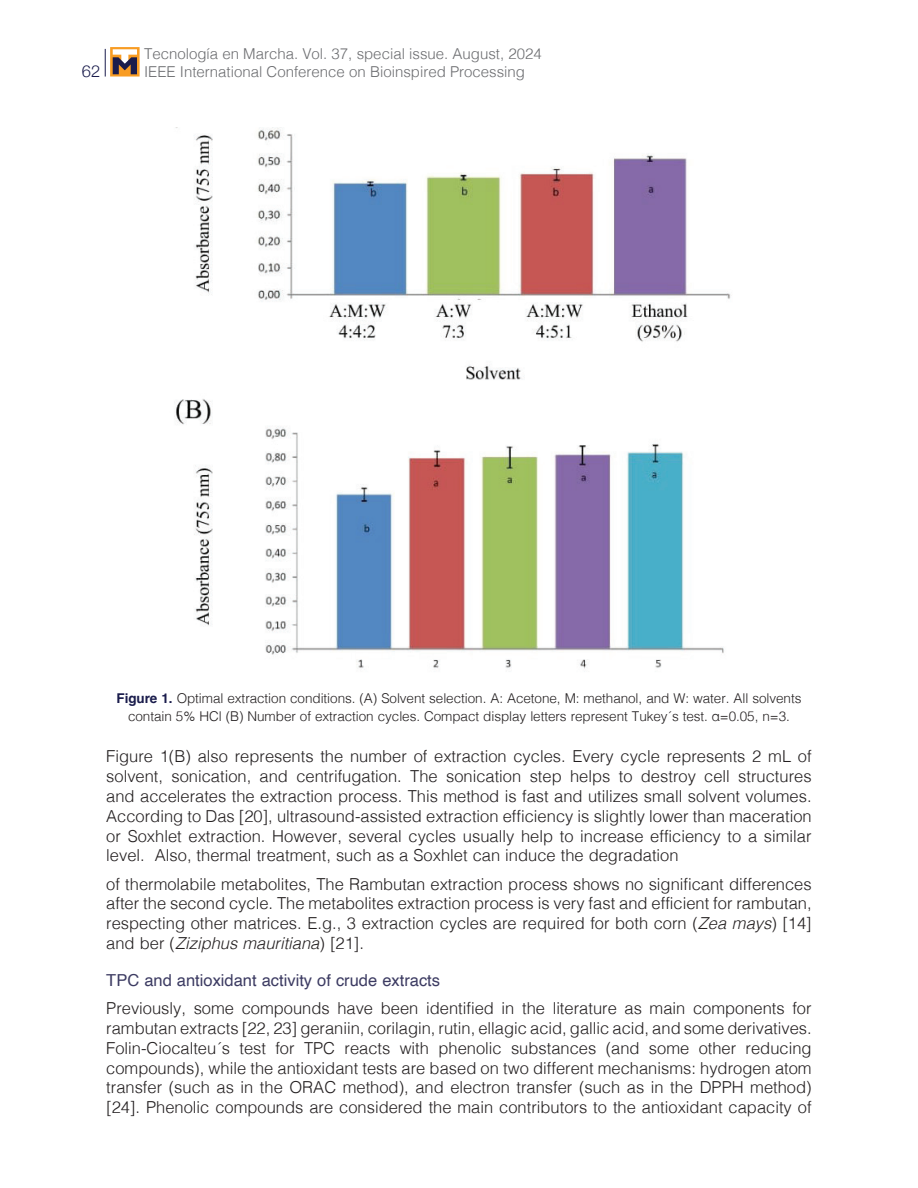
<style>
.page{position:relative;width:918px;height:1188px;background:#fff}
.page>*{position:absolute;margin:0;border:0;box-sizing:border-box;transform-origin:0 0}
.t1{font:300 16.5px/19.8px "Helvetica";color:#231f20;text-align:justify}
.t2{font:16.5px "Helvetica";color:#3c3b62}
.t3{font:300 16.5px "Helvetica Neue";color:#1a1c4c}
.t4{font:300 15px "Helvetica";color:#6c6d70}
.t5{font:300 13.5px/18px "Helvetica";letter-spacing:-.005em;color:#231f20;text-align:center}
.s1{font-weight:700;color:#1a1c4c}
.s2{font-style:italic}
</style>
<div class="page">
<svg style="left:105px;top:49px;width:1px;height:28px"></svg>
<svg style="left:110px;top:47px;width:30px;height:30px"></svg>
<svg style="left:113px;top:49px;width:24px;height:25px"></svg>
<img style="left:176px;top:128px;width:555px;height:541px">
<p class="t4" style="left:144px;top:40px;width:399px">Tecnología en Marcha. Vol. 37, special issue. August, 2024</p>
<p class="t3" style="left:82px;top:57px;width:20px">62</p>
<p class="t4" style="left:144px;top:58px;width:382px">IEEE International Conference on Bioinspired Processing</p>
<p class="t5" style="left:117px;top:688px;width:686px"><span class="s1">Figure 1.</span> Optimal extraction conditions. (A) Solvent selection. A: Acetone, M: methanol, and W: water. All solvents contain 5% HCl (B) Number of extraction cycles. Compact display letters represent Tukey´s test. α=0.05, n=3.</p>
<p class="t1" style="left:106px;top:745px;width:707px">Figure 1(B) also represents the number of extraction cycles. Every cycle represents 2 mL of solvent, sonication, and centrifugation. The sonication step helps to destroy cell structures and accelerates the extraction process. This method is fast and utilizes small solvent volumes.<br>According to Das [20], ultrasound-assisted extraction efficiency is slightly lower than maceration or Soxhlet extraction. However, several cycles usually help to increase efficiency to a similar level. Also, thermal treatment, such as a Soxhlet can induce the degradation</p>
<p class="t1" style="left:106px;top:873px;width:707px">of thermolabile metabolites, The Rambutan extraction process shows no significant differences after the second cycle. The metabolites extraction process is very fast and efficient for rambutan, respecting other matrices. E.g., 3 extraction cycles are required for both corn (<span class="s2">Zea mays</span>) [14] and ber (<span class="s2">Ziziphus mauritiana</span>) [21].</p>
<p class="t2" style="left:106px;top:967px;width:335px">TPC and antioxidant activity of crude extracts</p>
<p class="t1" style="left:106px;top:997px;width:707px">Previously, some compounds have been identified in the literature as main components for rambutan extracts [22, 23] geraniin, corilagin, rutin, ellagic acid, gallic acid, and some derivatives.<br>Folin-Ciocalteu´s test for TPC reacts with phenolic substances (and some other reducing compounds), while the antioxidant tests are based on two different mechanisms: hydrogen atom transfer (such as in the ORAC method), and electron transfer (such as in the DPPH method) [24]. Phenolic compounds are considered the main contributors to the antioxidant capacity of</p>
</div>
